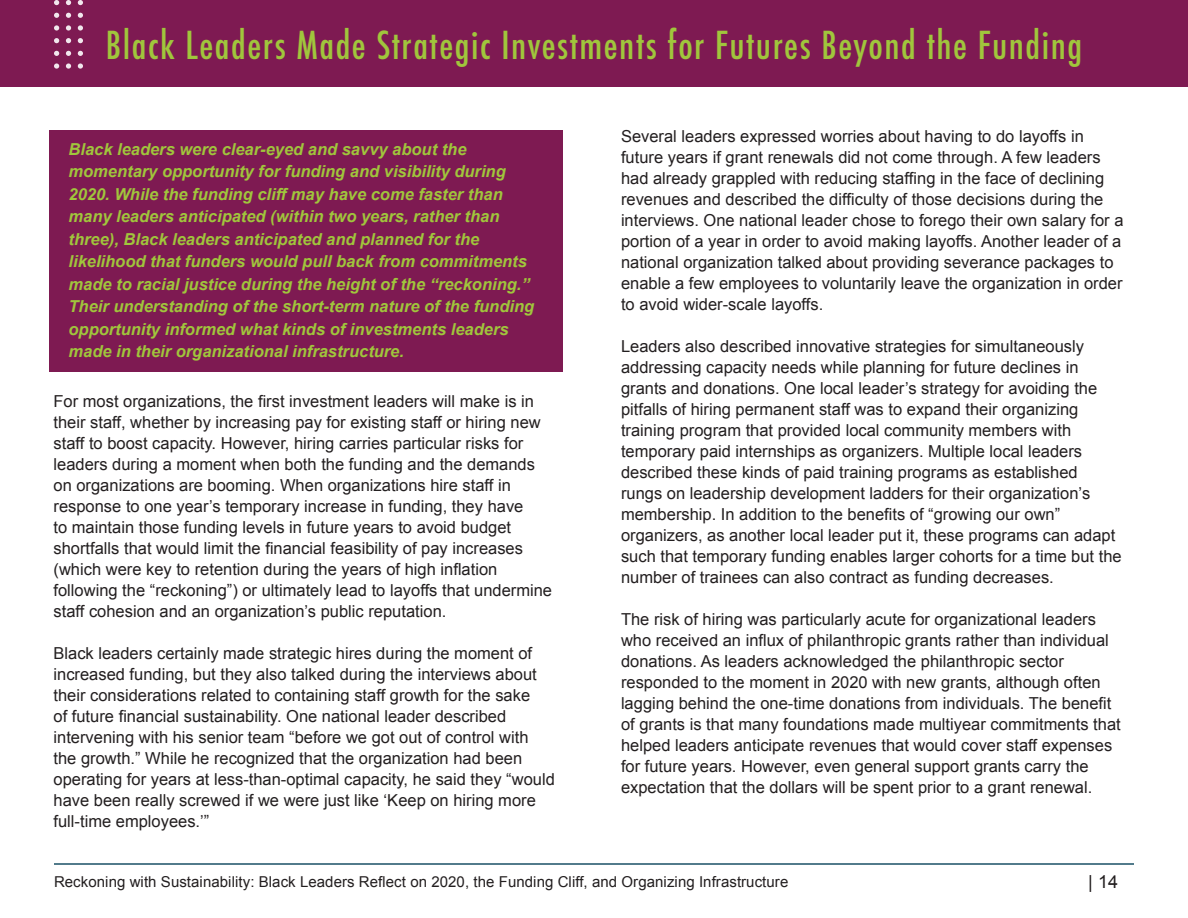
<style>
.page{position:relative;width:1188px;height:918px;background:#fff}
.page>*{position:absolute;margin:0;border:0;box-sizing:border-box;transform-origin:0 0}
.t1{font:500 condensed 37.5px "Futura";letter-spacing:.04em;color:#a0c63c}
.t2{font:18px "Arial";color:#231f20}
.t3{font:16.5px/21px "Arial";color:#231f20}
.t4{font:italic 700 16.5px/22.5px "Arial";color:#a0c63c}
.t5{font:15px "Arial";letter-spacing:.005em;color:#231f20}
</style>
<div class="page">
<hr style="left:54px;top:863px;width:1080px;height:2px;background:#1a5166">
<div style="left:0;top:0;width:1188px;height:87px;background:#7e1a52"></div>
<svg style="left:78px;top:63px;width:5px;height:6px"></svg>
<svg style="left:78px;top:51px;width:5px;height:5px"></svg>
<svg style="left:78px;top:38px;width:5px;height:5px"></svg>
<svg style="left:78px;top:25px;width:5px;height:6px"></svg>
<svg style="left:78px;top:13px;width:5px;height:5px"></svg>
<svg style="left:78px;top:0;width:5px;height:5px"></svg>
<svg style="left:66px;top:63px;width:5px;height:6px"></svg>
<svg style="left:66px;top:51px;width:5px;height:5px"></svg>
<svg style="left:66px;top:38px;width:5px;height:5px"></svg>
<svg style="left:66px;top:25px;width:5px;height:6px"></svg>
<svg style="left:66px;top:13px;width:5px;height:5px"></svg>
<svg style="left:66px;top:0;width:5px;height:5px"></svg>
<svg style="left:54px;top:63px;width:5px;height:6px"></svg>
<svg style="left:54px;top:51px;width:5px;height:5px"></svg>
<svg style="left:54px;top:38px;width:5px;height:5px"></svg>
<svg style="left:54px;top:25px;width:5px;height:6px"></svg>
<svg style="left:54px;top:13px;width:5px;height:5px"></svg>
<svg style="left:54px;top:0;width:5px;height:5px"></svg>
<div style="left:50px;top:130px;width:513px;height:242px;background:#7e1a52"></div>
<p class="t1" style="left:106px;top:21px;width:978px">Black Leaders Made Strategic Investments for Futures Beyond the Funding</p>
<p class="t4" style="left:69px;top:138px;width:467px">Black leaders were clear-eyed and savvy about the momentary opportunity for funding and visibility during 2020. While the funding cliff may have come faster than many leaders anticipated (within two years, rather than three), Black leaders anticipated and planned for the likelihood that funders would pull back from commitments made to racial justice during the height of the “reckoning.” Their understanding of the short-term nature of the funding opportunity informed what kinds of investments leaders made in their organizational infrastructure.</p>
<p class="t3" style="left:54px;top:391px;width:500px">For most organizations, the first investment leaders will make is in their staff, whether by increasing pay for existing staff or hiring new staff to boost capacity. However, hiring carries particular risks for leaders during a moment when both the funding and the demands on organizations are booming. When organizations hire staff in response to one year’s temporary increase in funding, they have<br>to maintain those funding levels in future years to avoid budget shortfalls that would limit the financial feasibility of pay increases (which were key to retention during the years of high inflation following the “reckoning”) or ultimately lead to layoffs that undermine staff cohesion and an organization’s public reputation.</p>
<p class="t3" style="left:54px;top:643px;width:503px">Black leaders certainly made strategic hires during the moment of increased funding, but they also talked during the interviews about their considerations related to containing staff growth for the sake<br>of future financial sustainability. One national leader described intervening with his senior team “before we got out of control with the growth.” While he recognized that the organization had been operating for years at less-than-optimal capacity, he said they “would have been really screwed if we were just like ‘Keep on hiring more full-time employees.’”</p>
<p class="t3" style="left:621px;top:126px;width:504px">Several leaders expressed worries about having to do layoffs in future years if grant renewals did not come through. A few leaders had already grappled with reducing staffing in the face of declining revenues and described the difficulty of those decisions during the interviews. One national leader chose to forego their own salary for a portion of a year in order to avoid making layoffs. Another leader of a national organization talked about providing severance packages to enable a few employees to voluntarily leave the organization in order to avoid wider-scale layoffs.</p>
<p class="t3" style="left:621px;top:336px;width:502px">Leaders also described innovative strategies for simultaneously addressing capacity needs while planning for future declines in grants and donations. One local leader’s strategy for avoiding the pitfalls of hiring permanent staff was to expand their organizing training program that provided local community members with temporary paid internships as organizers. Multiple local leaders described these kinds of paid training programs as established rungs on leadership development ladders for their organization’s membership. In addition to the benefits of “growing our own” organizers, as another local leader put it, these programs can adapt such that temporary funding enables larger cohorts for a time but the number of trainees can also contract as funding decreases.</p>
<p class="t3" style="left:621px;top:609px;width:501px">The risk of hiring was particularly acute for organizational leaders who received an influx of philanthropic grants rather than individual donations. As leaders acknowledged the philanthropic sector responded to the moment in 2020 with new grants, although often lagging behind the one-time donations from individuals. The benefit of grants is that many foundations made multiyear commitments that helped leaders anticipate revenues that would cover staff expenses for future years. However, even general support grants carry the expectation that the dollars will be spent prior to a grant renewal.</p>
<p class="t5" style="left:54px;top:872px;width:736px">Reckoning with Sustainability: Black Leaders Reflect on 2020, the Funding Cliff, and Organizing Infrastructure</p>
<p class="t2" style="left:1088px;top:870px;width:31px">| 14</p>
</div>
